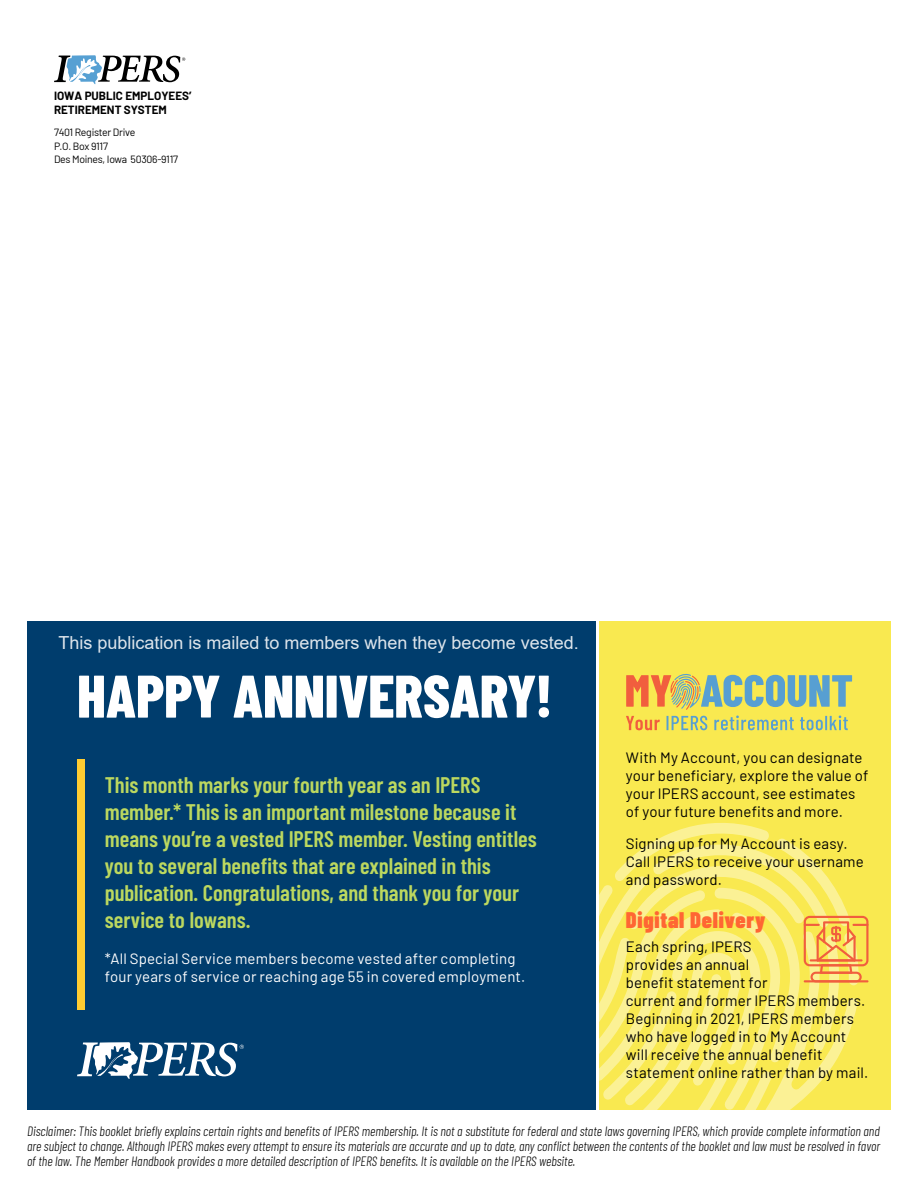
<style>
.page{position:relative;width:918px;height:1188px;background:#fff}
.page>*{position:absolute;margin:0;border:0;box-sizing:border-box;transform-origin:0 0}
.t1{font:800 60px "Barlow Condensed";letter-spacing:-.005em;color:#fff}
.t2{font:600 22.5px/27px "Barlow Condensed";color:#bcd85f}
.t3{font:900 22.5px "Barlow Condensed";letter-spacing:.03em;color:#f63}
.t4{font:18px "Arial";color:rgb(255 255 255/.87)}
.t5{font:15px/18px "Barlow";letter-spacing:.01em;color:#000}
.t6{font:15px/18px "Barlow";letter-spacing:.01em;color:#fff}
.t7{font:italic 300 13.5px/15px "Barlow Condensed";color:#000;text-align:justify}
.t8{font:700 11.7px/13.5px "Barlow";color:#000}
.t9{font:10.5px/13.5px "Barlow";letter-spacing:-.025em;color:#000}
</style>
<div class="page">
<div style="left:600px;top:621px;width:291px;height:489px;background:#f9e950"></div>
<div style="left:27px;top:621px;width:569px;height:489px;background:#003d6d"></div>
<svg style="left:77px;top:1042px;width:167px;height:37px"></svg>
<svg style="left:54px;top:55px;width:131px;height:29px"></svg>
<div style="left:77px;top:760px;width:8px;height:250px;background:#ffcc31"></div>
<svg style="left:626px;top:716px;width:34px;height:14px"></svg>
<svg style="left:667px;top:716px;width:40px;height:14px"></svg>
<svg style="left:714px;top:716px;width:80px;height:14px"></svg>
<svg style="left:800px;top:716px;width:48px;height:14px"></svg>
<svg style="left:626px;top:674px;width:226px;height:36px"></svg>
<svg style="left:600px;top:823px;width:268px;height:287px"></svg>
<hr style="left:810px;top:959px;width:53px;height:2px;background:#f15e3e">
<p class="t8" style="left:54px;top:89px;width:139px">IOWA PUBLIC EMPLOYEES’<br>RETIREMENT SYSTEM</p>
<p class="t9" style="left:54px;top:125px;width:126px">7401 Register Drive<br>P.O. Box 9117<br>Des Moines, Iowa 50306-9117</p>
<h3 class="t4" style="left:58px;top:630px;width:522px">This publication is mailed to members when they become vested.</h3>
<h1 class="t1" style="left:77px;top:654px;width:477px">HAPPY ANNIVERSARY!</h1>
<p class="t2" style="left:105px;top:770px;width:434px">This month marks your fourth year as an IPERS member.* This is an important milestone because it means you’re a vested IPERS member. Vesting entitles you to several benefits that are explained in this publication. Congratulations, and thank you for your service to Iowans.</p>
<p class="t6" style="left:105px;top:949px;width:422px">*All Special Service members become vested after completing four years of service or reaching age 55 in covered employment.</p>
<p class="t5" style="left:626px;top:748px;width:244px">With My Account, you can designate your beneficiary, explore the value of your IPERS account, see estimates of your future benefits and more.</p>
<p class="t5" style="left:626px;top:833px;width:239px">Signing up for My Account is easy.<br>Call IPERS to receive your username and password.</p>
<h2 class="t3" style="left:626px;top:904px;width:141px">Digital Delivery</h2>
<p class="t5" style="left:626px;top:937px;width:244px">Each spring, IPERS<br>provides an annual<br>benefit statement for<br>current and former IPERS members.<br>Beginning in 2021, IPERS members who have logged in to My Account will receive the annual benefit statement online rather than by mail.</p>
<p class="t7" style="left:27px;top:1123px;width:855px">Disclaimer: This booklet briefly explains certain rights and benefits of IPERS membership. It is not a substitute for federal and state laws governing IPERS, which provide complete information and are subject to change. Although IPERS makes every attempt to ensure its materials are accurate and up to date, any conflict between the contents of the booklet and law must be resolved in favor of the law. The Member Handbook provides a more detailed description of IPERS benefits. It is available on the IPERS website.</p>
</div>
